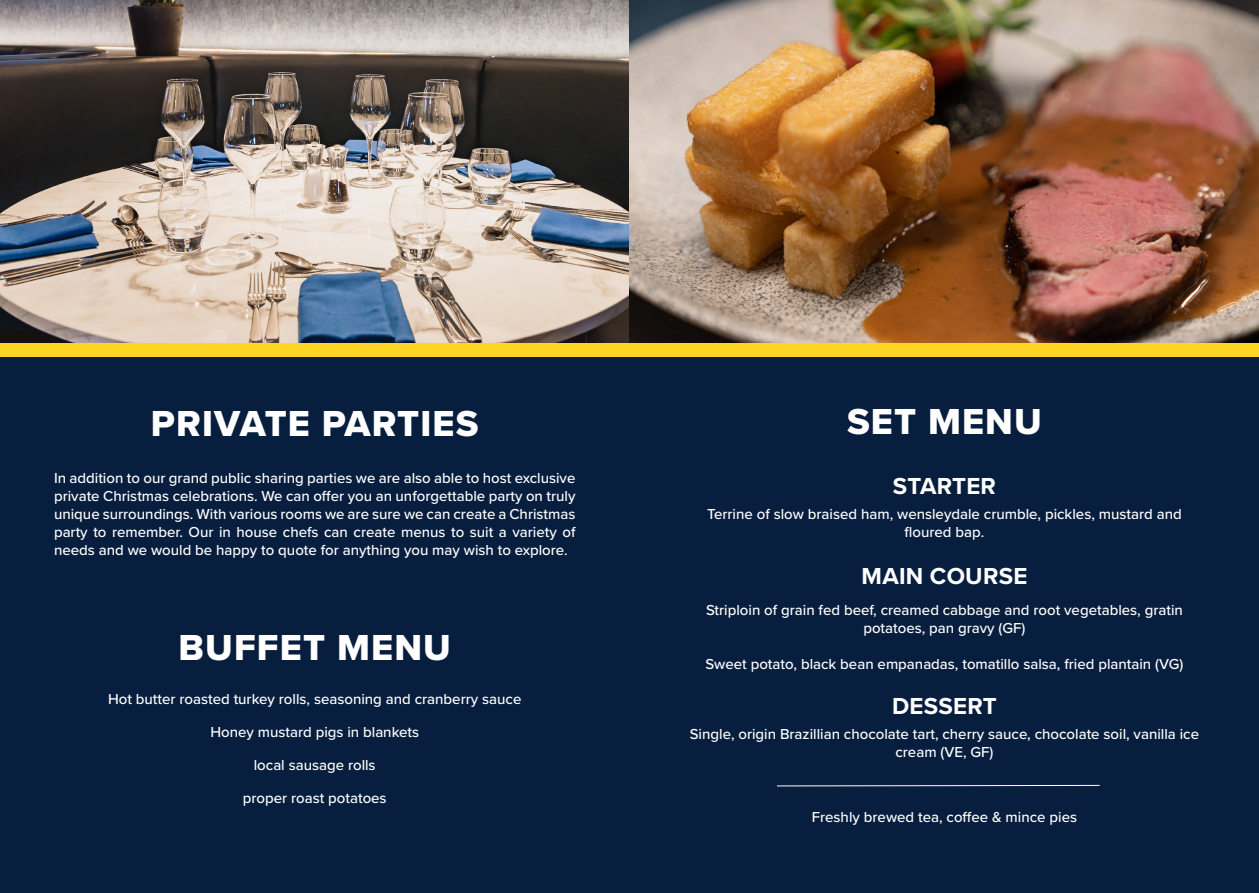
<style>
.page{position:relative;width:1259px;height:893px;background:#fff}
.page>*{position:absolute;margin:0;border:0;box-sizing:border-box;transform-origin:0 0}
.Title__Center{font:37.5px "Proxima Nova Extrabld";letter-spacing:.03em;color:#fff}
.Headline__Center{font:700 24px "Proxima Nova";letter-spacing:.01em;color:#fff}
.t1{font:500 15px/18px "Proxima Nova";color:#fff;text-align:center}
</style>
<div class="page">
<img style="left:0;top:0;width:629px;height:343px">
<img style="left:629px;top:0;width:630px;height:343px">
<div style="left:0;top:356px;width:629px;height:537px;background:#081e3e"></div>
<div style="left:0;top:343px;width:629px;height:13px;background:#fdd522"></div>
<div style="left:629px;top:356px;width:630px;height:537px;background:#081e3e"></div>
<div style="left:629px;top:343px;width:630px;height:13px;background:#fdd522"></div>
<svg style="left:777px;top:785px;width:323px;height:1px"></svg>
<p class="Title__Center" style="left:151px;top:395px;width:329px">PRIVATE PARTIES</p>
<p class="t1" style="left:54px;top:468px;width:523px;text-align:justify">In addition to our grand public sharing parties we are also able to host exclusive private Christmas celebrations. We can offer you an unforgettable party on truly unique surroundings. With various rooms we are sure we can create a Christmas party to remember. Our in house chefs can create menus to suit a variety of needs and we would be happy to quote for anything you may wish to explore.</p>
<p class="Title__Center" style="left:178px;top:619px;width:274px">BUFFET MENU</p>
<p class="t1" style="left:108px;top:689px;width:415px">Hot butter roasted turkey rolls, seasoning and cranberry sauce</p>
<p class="t1" style="left:210px;top:722px;width:210px">Honey mustard pigs in blankets</p>
<p class="t1" style="left:254px;top:755px;width:123px">local sausage rolls</p>
<p class="t1" style="left:243px;top:788px;width:145px">proper roast potatoes</p>
<p class="Title__Center" style="left:847px;top:394px;width:196px">SET MENU</p>
<p class="Headline__Center" style="left:893px;top:468px;width:105px">STARTER</p>
<p class="t1" style="left:707px;top:504px;width:476px">Terrine of slow braised ham, wensleydale crumble, pickles, mustard and floured bap.</p>
<p class="Headline__Center" style="left:861px;top:558px;width:167px">MAIN COURSE</p>
<p class="t1" style="left:706px;top:600px;width:478px">Striploin of grain fed beef, creamed cabbage and root vegetables, gratin potatoes, pan gravy (GF)</p>
<p class="t1" style="left:705px;top:654px;width:479px">Sweet potato, black bean empanadas, tomatillo salsa, fried plantain (VG)</p>
<p class="Headline__Center" style="left:892px;top:689px;width:106px">DESSERT</p>
<p class="t1" style="left:690px;top:724px;width:511px">Single, origin Brazillian chocolate tart, cherry sauce, chocolate soil, vanilla ice cream (VE, GF)</p>
<p class="t1" style="left:812px;top:807px;width:267px">Freshly brewed tea, coffee &amp; mince pies</p>
</div>
